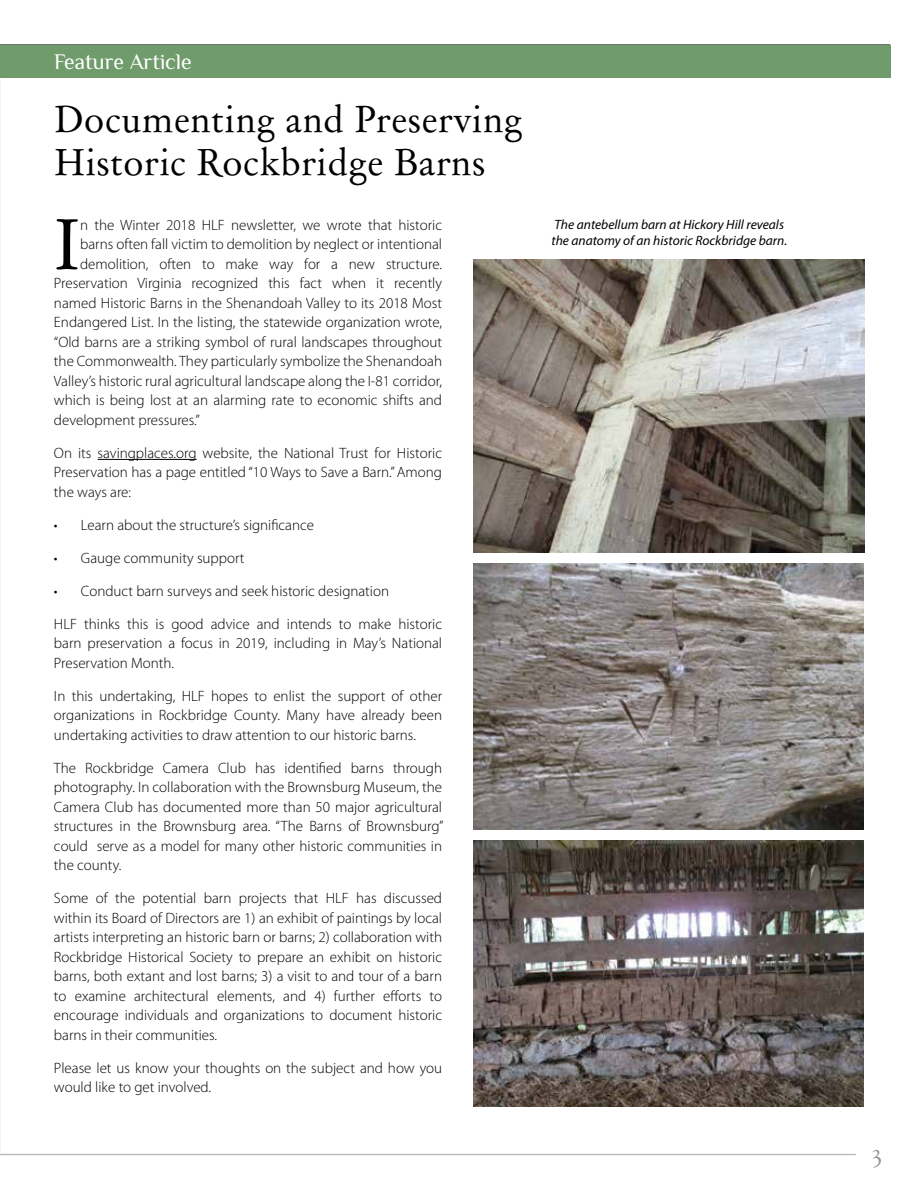
<style>
.page{position:relative;width:918px;height:1188px;background:#fff}
.page>*{position:absolute;margin:0;border:0;box-sizing:border-box;transform-origin:0 0}
.t1{font:68.85px "Day Roman";color:#000}
.t2{font:35.85px/43px "Day Roman";color:#000}
.t3{font:24px "Day Roman";color:#939598}
.t4{font:22.2px "Philosopher";color:#fff}
.t5{font:300 15px/19.5px "Myriad Pro";color:#000;text-align:justify}
.t6{font:italic 13.5px/16.2px "Myriad Pro";color:#000}
</style>
<div class="page">
<hr style="left:0;top:1154px;width:855px;height:1px;background:#bcbec0">
<hr style="left:0;top:44px;width:890px;height:2px;background:#000">
<div style="left:0;top:46px;width:890px;height:32px;background:#709b6b"></div>
<hr style="left:98px;top:459px;width:99px;height:1px;background:#000">
<img style="left:473px;top:259px;width:391px;height:293px">
<img style="left:473px;top:564px;width:391px;height:265px">
<img style="left:473px;top:841px;width:391px;height:265px">
<h3 class="t4" style="left:54px;top:50px;width:139px">Feature Article</h3>
<h2 class="t2" style="left:54px;top:98px;width:470px">Documenting and Preserving<br>Historic Rockbridge Barns</h2>
<h1 class="t1" style="left:54px;top:200px;width:28px">I</h1>
<p class="t5" style="left:80px;top:215px;width:363px">n the Winter 2018 HLF newsletter, we wrote that historic</p>
<p class="t5" style="left:80px;top:235px;width:363px">barns often fall victim to demolition by neglect or intentional</p>
<p class="t5" style="left:80px;top:254px;width:363px">demolition, often to make way for a new structure.</p>
<p class="t5" style="left:54px;top:274px;width:390px">Preservation Virginia recognized this fact when it recently</p>
<p class="t5" style="left:54px;top:293px;width:390px">named Historic Barns in the Shenandoah Valley to its 2018 Most</p>
<p class="t5" style="left:54px;top:313px;width:390px">Endangered List. In the listing, the statewide organization wrote,</p>
<p class="t5" style="left:54px;top:332px;width:390px">“Old barns are a striking symbol of rural landscapes throughout</p>
<p class="t5" style="left:54px;top:352px;width:390px">the Commonwealth. They particularly symbolize the Shenandoah</p>
<p class="t5" style="left:54px;top:371px;width:390px">Valley’s historic rural agricultural landscape along the I-81 corridor,</p>
<p class="t5" style="left:54px;top:391px;width:390px">which is being lost at an alarming rate to economic shifts and</p>
<p class="t5" style="left:54px;top:410px;width:147px">development pressures.”</p>
<p class="t5" style="left:54px;top:443px;width:390px">On its savingplaces.org website, the National Trust for Historic Preservation has a page entitled “10 Ways to Save a Barn.” Among the ways are:</p>
<p class="t5" style="left:54px;top:515px;width:262px">• Learn about the structure’s significance</p>
<p class="t5" style="left:54px;top:548px;width:192px">• Gauge community support</p>
<p class="t5" style="left:54px;top:581px;width:337px">• Conduct barn surveys and seek historic designation</p>
<p class="t5" style="left:54px;top:614px;width:390px">HLF thinks this is good advice and intends to make historic barn preservation a focus in 2019, including in May’s National Preservation Month.</p>
<p class="t5" style="left:54px;top:686px;width:390px">In this undertaking, HLF hopes to enlist the support of other organizations in Rockbridge County. Many have already been undertaking activities to draw attention to our historic barns.</p>
<p class="t5" style="left:54px;top:758px;width:391px">The Rockbridge Camera Club has identified barns through photography. In collaboration with the Brownsburg Museum, the Camera Club has documented more than 50 major agricultural structures in the Brownsburg area. “The Barns of Brownsburg” could serve as a model for many other historic communities in the county.</p>
<p class="t5" style="left:54px;top:889px;width:390px">Some of the potential barn projects that HLF has discussed within its Board of Directors are 1) an exhibit of paintings by local artists interpreting an historic barn or barns; 2) collaboration with Rockbridge Historical Society to prepare an exhibit on historic barns, both extant and lost barns; 3) a visit to and tour of a barn to examine architectural elements, and 4) further efforts to encourage individuals and organizations to document historic barns in their communities.</p>
<p class="t5" style="left:54px;top:1058px;width:390px">Please let us know your thoughts on the subject and how you would like to get involved.</p>
<p class="t6" style="left:552px;top:216px;width:237px">The antebellum barn at Hickory Hill reveals the anatomy of an historic Rockbridge barn.</p>
<h3 class="t3" style="left:872px;top:1137px;width:11px">3</h3>
</div>
